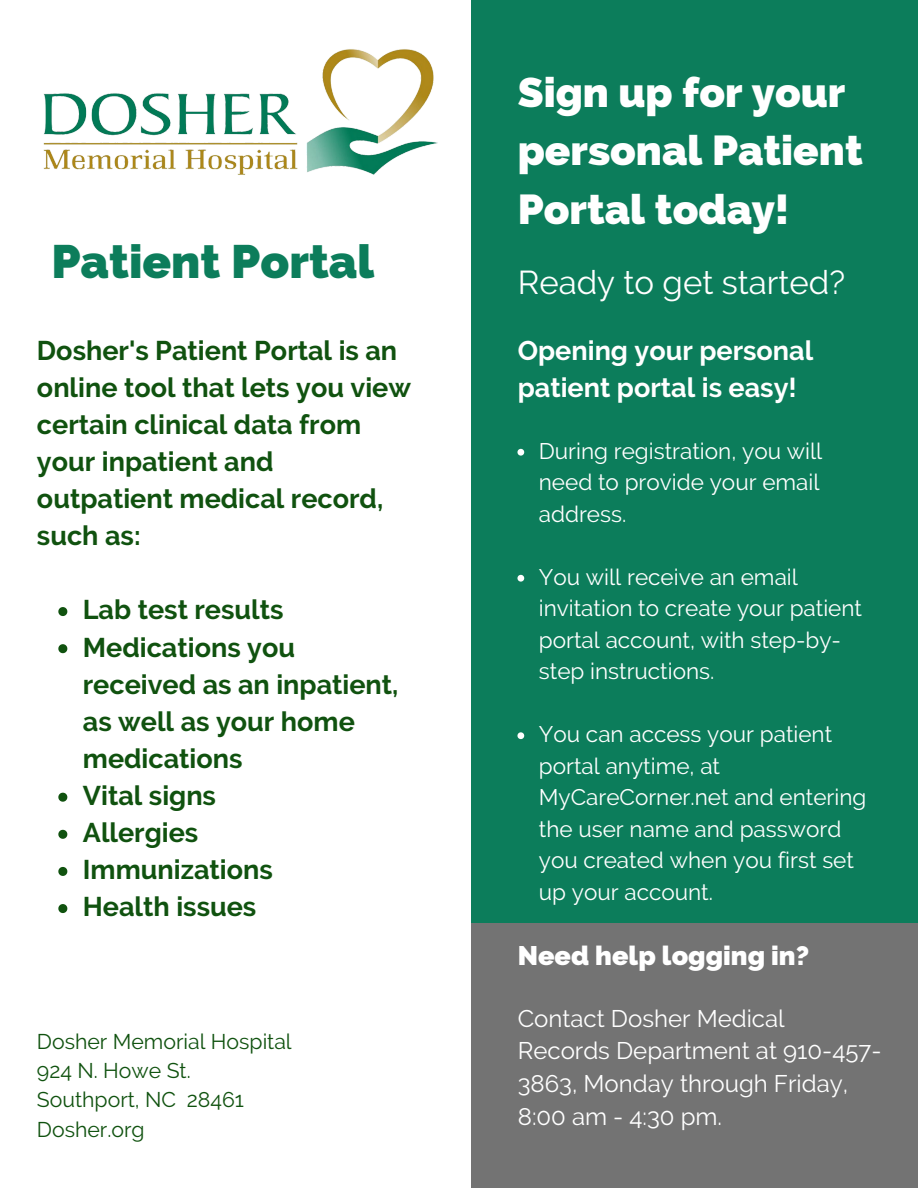
<style>
.page{position:relative;width:918px;height:1188px;background:#fff}
.page>*{position:absolute;margin:0;border:0;box-sizing:border-box;transform-origin:0 0}
.t1{font:800 47.1px "Raleway";color:#0c7d5b}
.t2{font:800 42px/58.5px "Raleway";color:#fff}
.t3{font:33px "Raleway";color:#fff}
.t4{font:700 27px/37.2px "Raleway";color:#10520f}
.t5{font:700 27px/37.2px "Raleway";color:#fff}
.t6{font:800 27px "Raleway";color:#fff}
.t7{font:24px/32.7px "Raleway";color:#fff}
.t8{font:22.5px/31.5px "Raleway";color:#fff}
.t9{font:21.3px "Raleway";color:#10520f}
</style>
<div class="page">
<div style="left:471px;top:0;width:447px;height:972px;background:#0c7d5b"></div>
<div style="left:471px;top:923px;width:447px;height:265px;background:#737373"></div>
<img style="left:43px;top:49px;width:395px;height:126px">
<svg style="left:58px;top:607px;width:9px;height:9px"></svg>
<svg style="left:58px;top:644px;width:9px;height:9px"></svg>
<svg style="left:58px;top:793px;width:9px;height:9px"></svg>
<svg style="left:58px;top:830px;width:9px;height:9px"></svg>
<svg style="left:58px;top:867px;width:9px;height:9px"></svg>
<svg style="left:58px;top:904px;width:9px;height:9px"></svg>
<svg style="left:517px;top:449px;width:7px;height:7px"></svg>
<svg style="left:517px;top:575px;width:7px;height:7px"></svg>
<svg style="left:517px;top:732px;width:7px;height:7px"></svg>
<p class="t1" style="left:51px;top:234px;width:325px">Patient Portal</p>
<p class="t4" style="left:37px;top:331px;width:376px">Dosher's Patient Portal is an online tool that lets you view certain clinical data from your inpatient and outpatient medical record, such as:</p>
<p class="t4" style="left:83px;top:591px;width:202px">Lab test results</p>
<p class="t4" style="left:83px;top:628px;width:317px">Medications you received as an inpatient, as well as your home medications</p>
<p class="t4" style="left:83px;top:777px;width:135px">Vital signs</p>
<p class="t4" style="left:83px;top:814px;width:117px">Allergies</p>
<p class="t4" style="left:83px;top:851px;width:192px">Immunizations</p>
<p class="t4" style="left:83px;top:888px;width:175px">Health issues</p>
<p class="t9" style="left:37px;top:1029px;width:256px">Dosher Memorial Hospital</p>
<p class="t9" style="left:37px;top:1058px;width:155px">924 N. Howe St.</p>
<p class="t9" style="left:37px;top:1087px;width:209px">Southport, NC 28461</p>
<p class="t9" style="left:37px;top:1117px;width:109px">Dosher.org</p>
<p class="t2" style="left:518px;top:62px;width:347px">Sign up for your personal Patient<br>Portal today!</p>
<p class="t3" style="left:518px;top:263px;width:329px">Ready to get started?</p>
<p class="t5" style="left:518px;top:331px;width:297px">Opening your personal patient portal is easy!</p>
<p class="t8" style="left:539px;top:435px;width:285px">During registration, you will need to provide your email address.</p>
<p class="t8" style="left:539px;top:561px;width:325px">You will receive an email invitation to create your patient portal account, with step-by&shy;step instructions.</p>
<p class="t8" style="left:539px;top:719px;width:329px">You can access your patient portal anytime, at<br>MyCareCorner.net and entering the user name and password you created when you first set up your account.</p>
<p class="t6" style="left:518px;top:940px;width:293px">Need help logging in?</p>
<p class="t7" style="left:518px;top:1002px;width:365px">Contact Dosher Medical<br>Records Department at 910-457-<br>3863, Monday through Friday,<br>8:00 am - 4:30 pm.</p>
</div>
